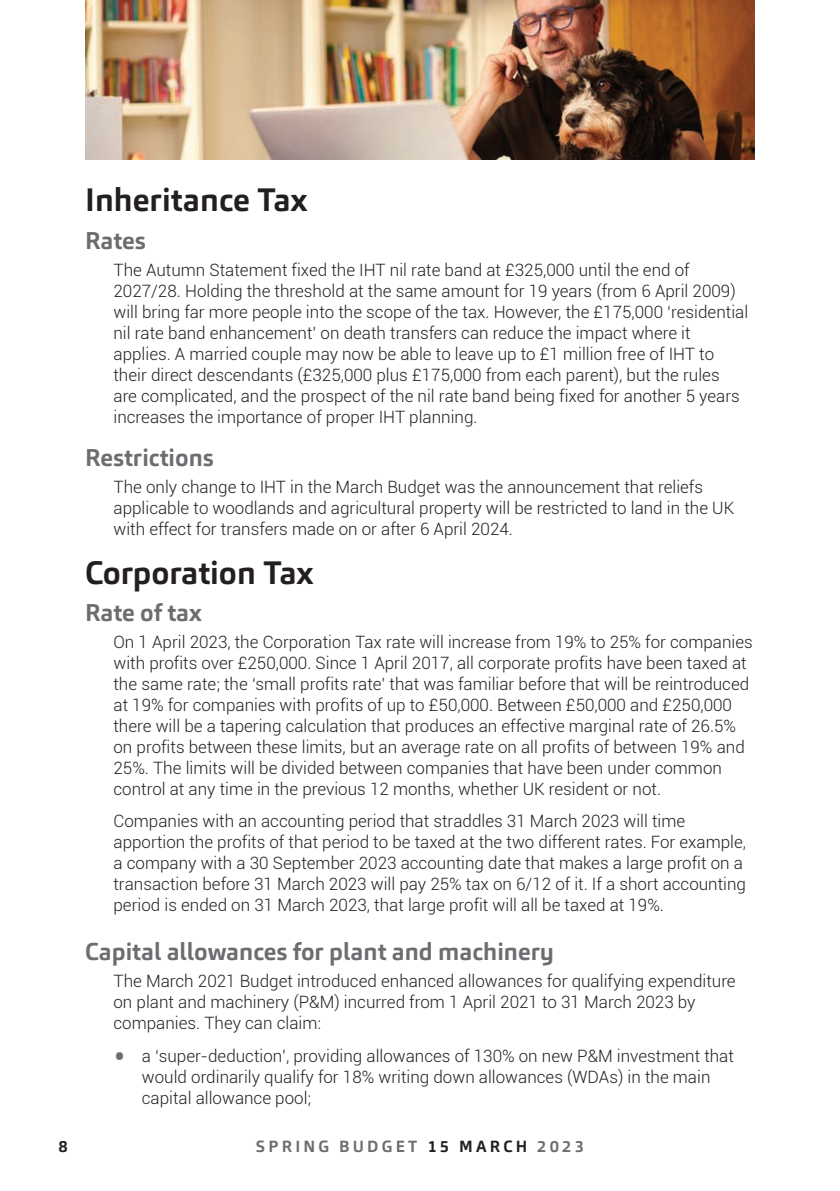
<style>
.page{position:relative;width:840px;height:1191px;background:#fff}
.page>*{position:absolute;margin:0;border:0;box-sizing:border-box;transform-origin:0 0}
.t1{font:700 32px "Carnac";color:#231f20}
.t2{font:700 24px "Carnac";color:#6c6d70}
.t3{font:300 17px/21px "Roboto";color:#231f20}
.t4{font:700 16px "Carnac";letter-spacing:.2em;color:#6c6d70}
.t5{font:700 16px "Carnac";color:#231f20}
.s1{font-size:38px;color:#6c6d70}
.s2{color:#231f20}
</style>
<div class="page">
<img style="left:85px;top:0;width:669px;height:159px">
<h1 class="t1" style="left:85px;top:179px;width:224px">Inheritance Tax</h1>
<h2 class="t2" style="left:85px;top:225px;width:62px">Rates</h2>
<p class="t3" style="left:113px;top:258px;width:636px">The Autumn Statement fixed the IHT nil rate band at £325,000 until the end of 2027/28. Holding the threshold at the same amount for 19 years (from 6 April 2009) will bring far more people into the scope of the tax. However, the £175,000 ‘residential nil rate band enhancement’ on death transfers can reduce the impact where it applies. A married couple may now be able to leave up to £1 million free of IHT to their direct descendants (£325,000 plus £175,000 from each parent), but the rules<br>are complicated, and the prospect of the nil rate band being fixed for another 5 years increases the importance of proper IHT planning.</p>
<h2 class="t2" style="left:85px;top:442px;width:130px">Restrictions</h2>
<p class="t3" style="left:113px;top:475px;width:621px">The only change to IHT in the March Budget was the announcement that reliefs applicable to woodlands and agricultural property will be restricted to land in the UK with effect for transfers made on or after 6 April 2024.</p>
<h1 class="t1" style="left:85px;top:552px;width:230px">Corporation Tax</h1>
<h2 class="t2" style="left:85px;top:597px;width:119px">Rate of tax</h2>
<p class="t3" style="left:113px;top:631px;width:640px">On 1 April 2023, the Corporation Tax rate will increase from 19% to 25% for companies with profits over £250,000. Since 1 April 2017, all corporate profits have been taxed at the same rate; the ‘small profits rate’ that was familiar before that will be reintroduced at 19% for companies with profits of up to £50,000. Between £50,000 and £250,000 there will be a tapering calculation that produces an effective marginal rate of 26.5% on profits between these limits, but an average rate on all profits of between 19% and 25%. The limits will be divided between companies that have been under common control at any time in the previous 12 months, whether UK resident or not.</p>
<p class="t3" style="left:113px;top:810px;width:633px">Companies with an accounting period that straddles 31 March 2023 will time apportion the profits of that period to be taxed at the two different rates. For example, a company with a 30 September 2023 accounting date that makes a large profit on a transaction before 31 March 2023 will pay 25% tax on 6/12 of it. If a short accounting period is ended on 31 March 2023, that large profit will all be taxed at 19%.</p>
<h2 class="t2" style="left:85px;top:936px;width:470px">Capital allowances for plant and machinery</h2>
<p class="t3" style="left:113px;top:970px;width:623px">The March 2021 Budget introduced enhanced allowances for qualifying expenditure on plant and machinery (P&amp;M) incurred from 1 April 2021 to 31 March 2023 by companies. They can claim:</p>
<p class="t3" style="left:142px;top:1044px;width:593px;text-indent:-28px"><span class="s1">•</span> a ‘super-deduction’, providing allowances of 130% on new P&amp;M investment that would ordinarily qualify for 18% writing down allowances (WDAs) in the main capital allowance pool;</p>
<p class="t5" style="left:59px;top:1136px;width:11px">8</p>
<p class="t4" style="left:256px;top:1136px;width:329px">SPRING BUDGET <span class="s2">15 MARCH</span> 2023</p>
</div>
